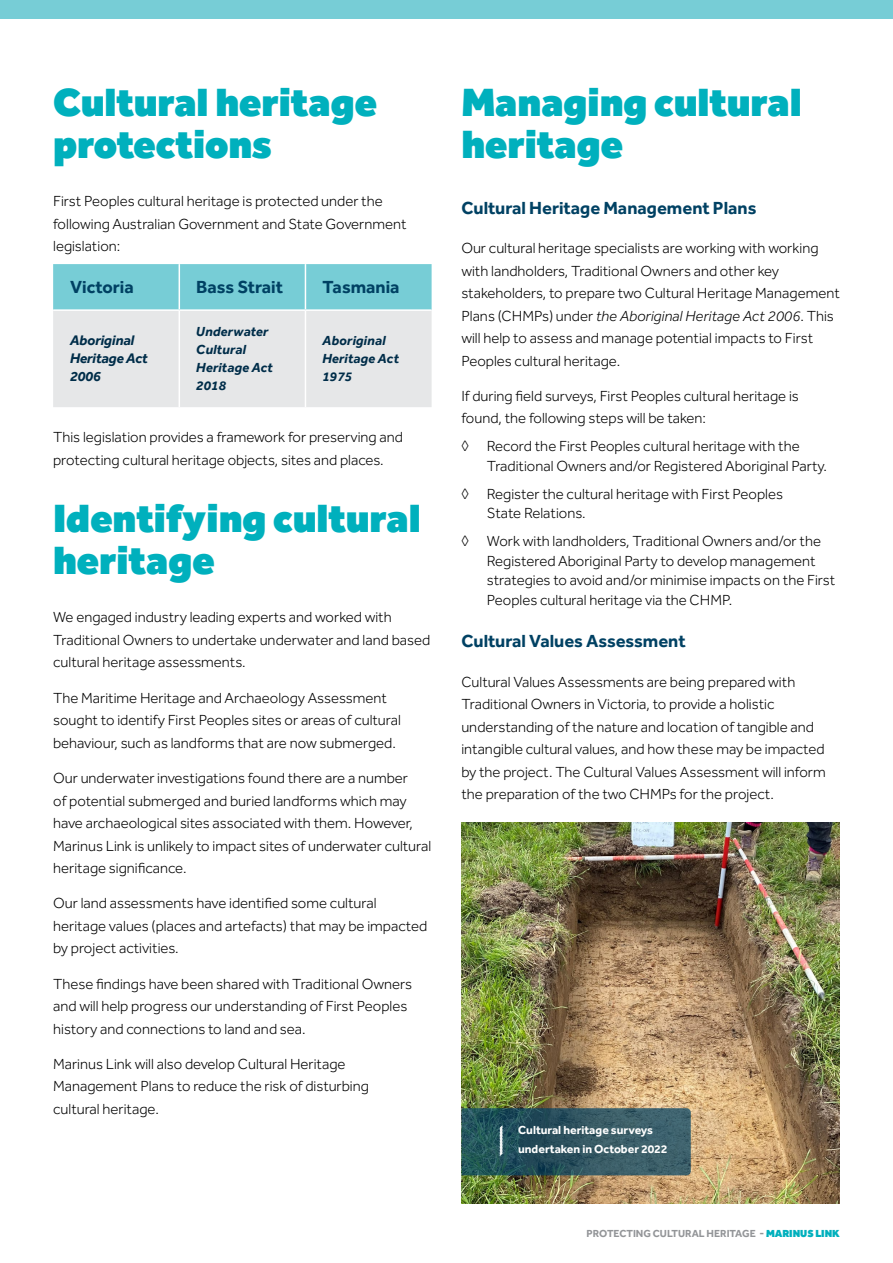
<style>
.page{position:relative;width:893px;height:1263px;background:#fff}
.page>*{position:absolute;margin:0;border:0;box-sizing:border-box;transform-origin:0 0}
.t1{font:900 40.5px/42px "Effra CC";color:#00b0bd}
.t2{font:700 18px "Effra CC";color:#004163}
.t3{font:300 15px/22.5px "Effra CC";color:#000}
.table_simgle_squiseh{font:italic 700 14.25px/18px "Effra CC";letter-spacing:-.01em;color:#002d49}
.Table_body_Marinus{font:italic 700 13.5px/18px "Effra CC";letter-spacing:.01em;color:#002d49}
.t4{font:700 12px/19.5px "Effra CC";color:#fff}
.t5{font:700 10.5px "Effra CC";color:#939598}
.s1{font-style:italic}
.s2{font-family:"Arial Narrow";font-weight:400}
.s3{font-weight:900;color:#00b0bd}
</style>
<div class="page">
<div style="left:0;top:0;width:893px;height:19px;background:#77cdd6"></div>
<svg style="left:53px;top:264px;width:379px;height:143px;background:#c2dee2"></svg>
<hr style="left:179px;top:264px;width:1px;height:45px;background:#fff">
<hr style="left:305px;top:264px;width:1px;height:45px;background:#fff">
<hr style="left:179px;top:311px;width:1px;height:96px;background:#fff">
<hr style="left:305px;top:311px;width:1px;height:96px;background:#fff">
<hr style="left:53px;top:309px;width:126px;height:2px;background:#fff">
<hr style="left:179px;top:309px;width:126px;height:2px;background:#fff">
<hr style="left:305px;top:309px;width:127px;height:2px;background:#fff">
<img style="left:461px;top:823px;width:379px;height:380px">
<svg style="left:461px;top:1108px;width:230px;height:67px;background:#305862"></svg>
<h2 class="t1" style="left:53px;top:81px;width:325px">Cultural heritage protections</h2>
<p class="t3" style="left:53px;top:192px;width:355px">First Peoples cultural heritage is protected under the following Australian Government and State Government legislation:</p>
<h4 class="t2" style="left:70px;top:275px;width:65px">Victoria</h4>
<h4 class="t2" style="left:196px;top:275px;width:88px">Bass Strait</h4>
<h4 class="t2" style="left:322px;top:275px;width:79px">Tasmania</h4>
<p class="table_simgle_squiseh" style="left:70px;top:333px;width:80px">Aboriginal<br>Heritage Act<br>2006</p>
<p class="Table_body_Marinus" style="left:196px;top:324px;width:78px">Underwater<br>Cultural<br>Heritage Act<br>2018</p>
<p class="Table_body_Marinus" style="left:322px;top:333px;width:78px">Aboriginal<br>Heritage Act<br>1975</p>
<p class="t3" style="left:53px;top:428px;width:351px">This legislation provides a framework for preserving and protecting cultural heritage objects, sites and places.</p>
<h2 class="t1" style="left:53px;top:497px;width:369px">Identifying cultural heritage</h2>
<p class="t3" style="left:53px;top:608px;width:379px">We engaged industry leading experts and worked with<br>Traditional Owners to undertake underwater and land based cultural heritage assessments.</p>
<p class="t3" style="left:53px;top:688px;width:349px">The Maritime Heritage and Archaeology Assessment sought to identify First Peoples sites or areas of cultural behaviour, such as landforms that are now submerged.</p>
<p class="t3" style="left:53px;top:768px;width:380px">Our underwater investigations found there are a number<br>of potential submerged and buried landforms which may have archaeological sites associated with them. However, Marinus Link is unlikely to impact sites of underwater cultural heritage significance.</p>
<p class="t3" style="left:53px;top:893px;width:375px">Our land assessments have identified some cultural heritage values (places and artefacts) that may be impacted by project activities.</p>
<p class="t3" style="left:53px;top:974px;width:360px">These findings have been shared with Traditional Owners and will help progress our understanding of First Peoples history and connections to land and sea.</p>
<p class="t3" style="left:53px;top:1054px;width:317px">Marinus Link will also develop Cultural Heritage<br>Management Plans to reduce the risk of disturbing cultural heritage.</p>
<h2 class="t1" style="left:461px;top:81px;width:342px">Managing cultural heritage</h2>
<h4 class="t2" style="left:461px;top:196px;width:297px">Cultural Heritage Management Plans</h4>
<p class="t3" style="left:461px;top:238px;width:380px">Our cultural heritage specialists are working with working with landholders, Traditional Owners and other key stakeholders, to prepare two Cultural Heritage Management Plans (CHMPs) under <span class="s1">the Aboriginal Heritage Act 2006</span>. This will help to assess and manage potential impacts to First Peoples cultural heritage.</p>
<p class="t3" style="left:461px;top:386px;width:339px">If during field surveys, First Peoples cultural heritage is found, the following steps will be taken:</p>
<p class="t3" style="left:487px;top:438px;width:342px;line-height:19.5px;text-indent:-26px"><span class="s2">◊</span> Record the First Peoples cultural heritage with the<br>Traditional Owners and/or Registered Aboriginal Party.</p>
<p class="t3" style="left:487px;top:486px;width:298px;line-height:19.5px;text-indent:-26px"><span class="s2">◊</span> Register the cultural heritage with First Peoples<br>State Relations.</p>
<p class="t3" style="left:487px;top:533px;width:350px;line-height:19.5px;text-indent:-26px"><span class="s2">◊</span> Work with landholders, Traditional Owners and/or the Registered Aboriginal Party to develop management strategies to avoid and/or minimise impacts on the First Peoples cultural heritage via the CHMP.</p>
<h4 class="t2" style="left:461px;top:630px;width:226px">Cultural Values Assessment</h4>
<p class="t3" style="left:461px;top:672px;width:366px">Cultural Values Assessments are being prepared with Traditional Owners in Victoria, to provide a holistic understanding of the nature and location of tangible and intangible cultural values, and how these may be impacted by the project. The Cultural Values Assessment will inform the preparation of the two CHMPs for the project.</p>
<p class="t4" style="left:518px;top:1121px;width:151px">Cultural heritage surveys undertaken in October 2022</p>
<p class="t5" style="left:587px;top:1226px;width:255px">Protecting cultural heritage - <span class="s3">MARINUS LINK</span></p>
</div>
